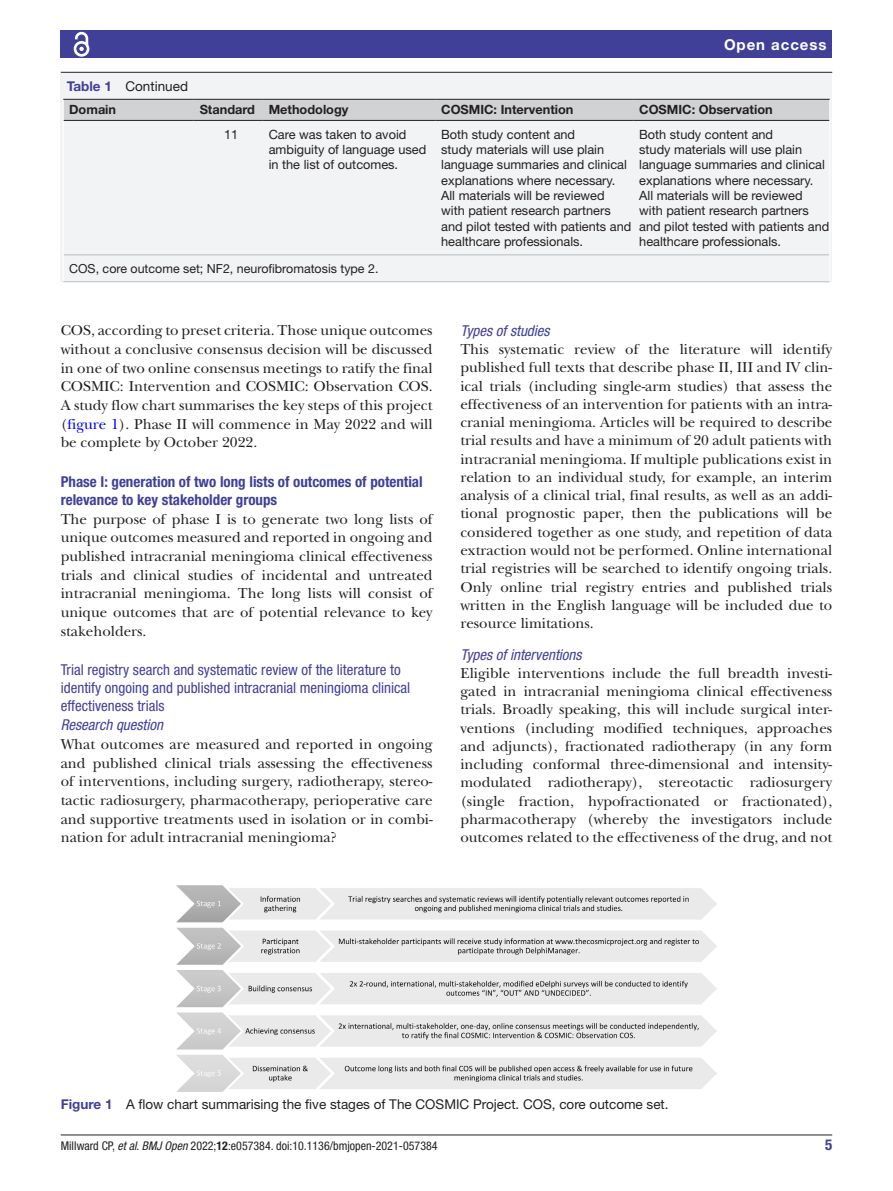
<style>
.page{position:relative;width:893px;height:1191px;background:#fff}
.page>*{position:absolute;margin:0;border:0;box-sizing:border-box;transform-origin:0 0}
.t1{font:15px/18.3px "New Baskerville";color:#231f20;text-align:justify}
.t2{font:condensed 15px/18px "Helvetica Neue LT Std";color:#414099}
.t3{font:700 condensed 15px/18px "Helvetica Neue LT Std";color:#414099}
.t4{font:italic condensed 15px "Helvetica Neue LT Std";color:#414099}
.t5{font:700 15px "Helvetica Neue LT Std";letter-spacing:.065em;color:#fff}
.t6{font:13.5px "Helvetica Neue LT Std";color:#231f20}
.t7{font:12.75px/15.3px "Helvetica Neue LT Std";color:#231f20}
.t8{font:700 12.75px "Helvetica Neue LT Std";color:#231f20}
.t9{font:12.45px "Helvetica Neue LT Std";color:#231f20}
.t10{font:condensed 12px "Helvetica Neue LT Std";color:#231f20}
.s1{font-weight:700;color:#414099}
.s2{color:#00f}
.s3{font-style:italic}
.s4{font-weight:700}
</style>
<div class="page">
<hr style="left:61px;top:1134px;width:771px;height:1px;background:#231f20">
<div style="left:61px;top:31px;width:771px;height:27px;background:#414099"></div>
<svg style="left:73px;top:31px;width:17px;height:26px"></svg>
<img style="left:176px;top:885px;width:540px;height:206px">
<div style="left:61px;top:91px;width:771px;height:191px;background:#f2f3f4"></div>
<hr style="left:63px;top:120px;width:131px;height:1px;background:#231f20">
<hr style="left:194px;top:120px;width:69px;height:1px;background:#231f20">
<hr style="left:263px;top:120px;width:172px;height:1px;background:#231f20">
<hr style="left:435px;top:120px;width:198px;height:1px;background:#231f20">
<hr style="left:633px;top:120px;width:197px;height:1px;background:#231f20">
<hr style="left:63px;top:255px;width:131px;height:1px;background:#bcbdc0">
<hr style="left:63px;top:281px;width:131px;height:1px;background:#bcbdc0">
<hr style="left:194px;top:281px;width:69px;height:1px;background:#bcbdc0">
<hr style="left:263px;top:281px;width:172px;height:1px;background:#bcbdc0">
<hr style="left:435px;top:281px;width:198px;height:1px;background:#bcbdc0">
<hr style="left:633px;top:281px;width:197px;height:1px;background:#bcbdc0">
<hr style="left:194px;top:255px;width:69px;height:1px;background:#bcbdc0">
<hr style="left:263px;top:255px;width:172px;height:1px;background:#bcbdc0">
<hr style="left:435px;top:255px;width:198px;height:1px;background:#bcbdc0">
<hr style="left:633px;top:255px;width:197px;height:1px;background:#bcbdc0">
<hr style="left:63px;top:120px;width:1px;height:135px;background:#fff">
<svg style="left:63px;top:99px;width:767px;height:21px;background:#c9cacc"></svg>
<hr style="left:829px;top:120px;width:1px;height:135px;background:#fff">
<div style="left:61px;top:73px;width:771px;height:18px;background:#f2f3f4"></div>
<hr style="left:61px;top:72px;width:771px;height:1px;background:#231f20">
<p class="t6" style="left:67px;top:78px;width:123px"><span class="s1">Table 1</span> Continued</p>
<p class="t5" style="left:724px;top:35px;width:104px">Open access</p>
<p class="t8" style="left:69px;top:102px;width:48px">Domain</p>
<p class="t8" style="left:200px;top:102px;width:150px">Standard Methodology</p>
<p class="t8" style="left:441px;top:102px;width:134px">COSMIC: Intervention</p>
<p class="t8" style="left:639px;top:102px;width:135px">COSMIC: Observation</p>
<p class="t7" style="left:224px;top:126px;width:16px">11</p>
<p class="t7" style="left:269px;top:126px;width:159px">Care was taken to avoid ambiguity of language used in the list of outcomes.</p>
<p class="t7" style="left:441px;top:126px;width:192px">Both study content and<br>study materials will use plain language summaries and clinical explanations where necessary.<br>All materials will be reviewed with patient research partners and pilot tested with patients and healthcare professionals.</p>
<p class="t7" style="left:639px;top:126px;width:192px">Both study content and<br>study materials will use plain language summaries and clinical explanations where necessary.<br>All materials will be reviewed with patient research partners and pilot tested with patients and healthcare professionals.</p>
<p class="t9" style="left:69px;top:261px;width:311px">COS, core outcome set; NF2, neurofibromatosis type 2.</p>
<p class="t1" style="left:61px;top:321px;width:373px;line-height:18.8px">COS, according to preset criteria. Those unique outcomes without a conclusive consensus decision will be discussed in one of two online consensus meetings to ratify the final COSMIC: Intervention and COSMIC: Observation COS.<br>A study flow chart summarises the key steps of this project (<span class="s2">figure 1</span>). Phase II will commence in May 2022 and will be complete by October 2022.</p>
<p class="t3" style="left:61px;top:472px;width:363px">Phase I: generation of two long lists of outcomes of potential relevance to key stakeholder groups</p>
<p class="t1" style="left:61px;top:509px;width:373px;line-height:18.8px">The purpose of phase I is to generate two long lists of unique outcomes measured and reported in ongoing and published intracranial meningioma clinical effectiveness trials and clinical studies of incidental and untreated intracranial meningioma. The long lists will consist of unique outcomes that are of potential relevance to key stakeholders.</p>
<p class="t2" style="left:61px;top:661px;width:351px">Trial registry search and systematic review of the literature to identify ongoing and published intracranial meningioma clinical effectiveness trials</p>
<p class="t4" style="left:61px;top:716px;width:104px">Research question</p>
<p class="t1" style="left:61px;top:734px;width:373px;line-height:18.8px">What outcomes are measured and reported in ongoing and published clinical trials assessing the effectiveness of interventions, including surgery, radiotherapy, stereo&shy;tactic radiosurgery, pharmacotherapy, perioperative care and supportive treatments used in isolation or in combi&shy;nation for adult intracranial meningioma?</p>
<p class="t4" style="left:460px;top:322px;width:91px">Types of studies</p>
<p class="t1" style="left:460px;top:340px;width:373px">This systematic review of the literature will identify published full texts that describe phase II, III and IV clin&shy;ical trials (including single-arm studies) that assess the effectiveness of an intervention for patients with an intra&shy;cranial meningioma. Articles will be required to describe trial results and have a minimum of 20 adult patients with intracranial meningioma. If multiple publications exist in relation to an individual study, for example, an interim analysis of a clinical trial, final results, as well as an addi&shy;tional prognostic paper, then the publications will be considered together as one study, and repetition of data extraction would not be performed. Online international trial registries will be searched to identify ongoing trials.<br>Only online trial registry entries and published trials written in the English language will be included due to resource limitations.</p>
<p class="t4" style="left:460px;top:645px;width:123px">Types of interventions</p>
<p class="t1" style="left:460px;top:664px;width:373px">Eligible interventions include the full breadth investi&shy;gated in intracranial meningioma clinical effectiveness trials. Broadly speaking, this will include surgical inter&shy;ventions (including modified techniques, approaches and adjuncts), fractionated radiotherapy (in any form including conformal three-dimensional and intensity&shy;modulated radiotherapy), stereotactic radiosurgery (single fraction, hypofractionated or fractionated), pharmacotherapy (whereby the investigators include outcomes related to the effectiveness of the drug, and not</p>
<p class="t6" style="left:61px;top:1096px;width:609px"><span class="s1">Figure 1</span> A flow chart summarising the five stages of The COSMIC Project. COS, core outcome set.</p>
<p class="t10" style="left:61px;top:1138px;width:378px">Millward CP, <span class="s3">et al</span>. <span class="s3">BMJ Open</span> 2022;<span class="s4">12</span>:e057384. doi:10.1136/bmjopen-2021-057384</p>
<p class="t3" style="left:825px;top:1135px;width:9px">5</p>
</div>
